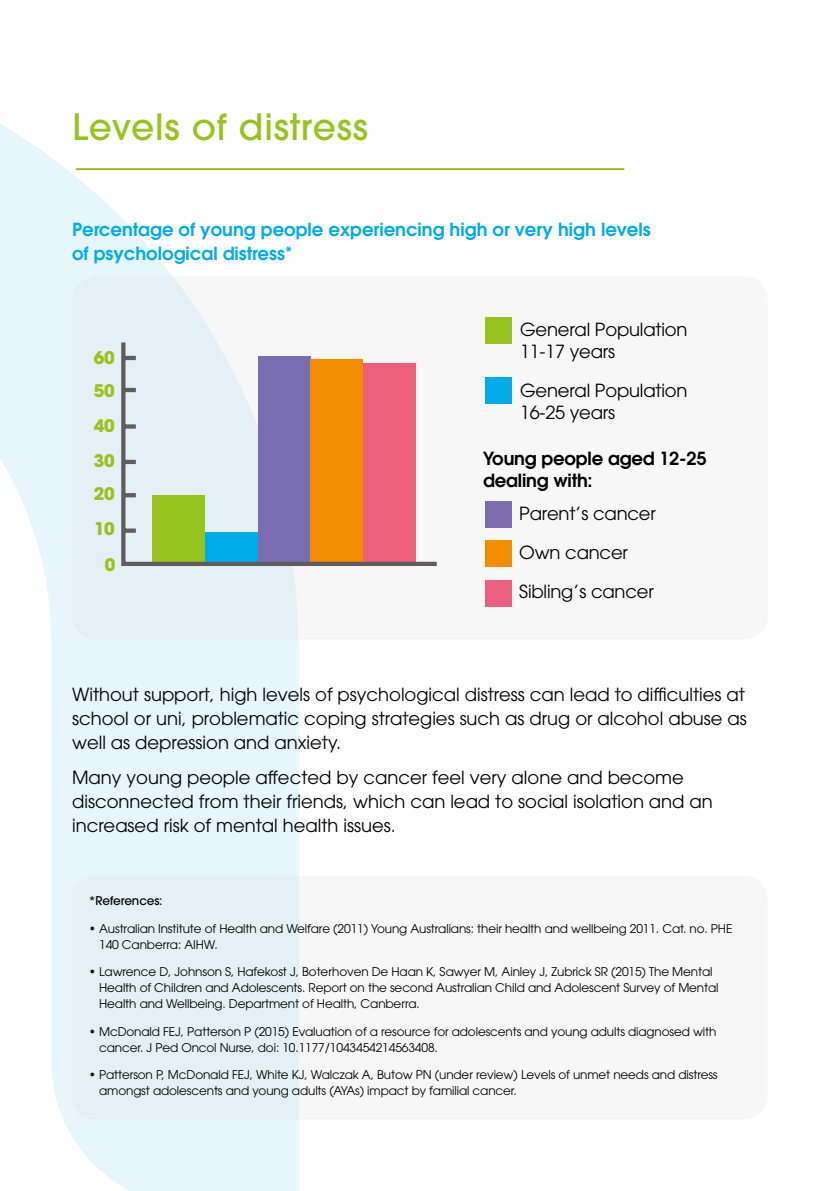
<style>
.page{position:relative;width:840px;height:1191px;background:#fff}
.page>*{position:absolute;margin:0;border:0;box-sizing:border-box;transform-origin:0 0}
.t1{font:500 36px "ITC Avant Garde Pro";letter-spacing:.02em;color:#98c21d}
.t2{font:700 19.2px "Avant Garde Gothic Itc T";color:#98c21d}
.t3{font:18px/24px "ITC Avant Garde Pro";color:#000}
.t4{font:600 18px/24px "ITC Avant Garde Pro";color:#00ace9}
.t5{font:600 18px/22px "ITC Avant Garde Pro";letter-spacing:-.01em;color:#000}
.t6{font:12px/16px "ITC Avant Garde Pro";letter-spacing:-.01em;color:#000}
.t7{font:500 12px "ITC Avant Garde Pro";letter-spacing:-.01em;color:#000}
</style>
<div class="page">
<svg style="left:0;top:124px;width:299px;height:1067px;fill:#e6f6fc"></svg>
<div style="left:72px;top:875px;width:695px;height:244px;background:linear-gradient(to right,#e3f0f5,#fef9f8);border-radius:24px"></div>
<hr style="left:76px;top:168px;width:548px;height:2px;background:#98c21d">
<div style="left:72px;top:276px;width:695px;height:363px;background:linear-gradient(to right,#e7f1f5,#fdf9f7);border-radius:24px"></div>
<svg style="left:119px;top:338px;width:322px;height:230px;background:#ccb2a7"></svg>
<div style="left:484px;top:317px;width:27px;height:26px;background:#98c21d"></div>
<div style="left:484px;top:377px;width:27px;height:27px;background:#00ace9"></div>
<div style="left:484px;top:501px;width:27px;height:26px;background:#7d6bae"></div>
<div style="left:484px;top:540px;width:27px;height:26px;background:#f28d00"></div>
<div style="left:484px;top:579px;width:27px;height:27px;background:#ec5f7e"></div>
<svg style="left:0;top:797px;width:1px;height:394px"></svg>
<h1 class="t1" style="left:72px;top:104px;width:297px">Levels of distress</h1>
<h3 class="t4" style="left:72px;top:217px;width:580px">Percentage of young people experiencing high or very high levels of psychological distress*</h3>
<h2 class="t2" style="left:94px;top:346px;width:23px">60</h2>
<h2 class="t2" style="left:94px;top:379px;width:23px">50</h2>
<h2 class="t2" style="left:94px;top:414px;width:23px">40</h2>
<h2 class="t2" style="left:94px;top:449px;width:23px">30</h2>
<h2 class="t2" style="left:94px;top:482px;width:23px">20</h2>
<h2 class="t2" style="left:94px;top:517px;width:22px">10</h2>
<h2 class="t2" style="left:105px;top:552px;width:12px">0</h2>
<h3 class="t3" style="left:519px;top:319px;width:169px;line-height:22px">General Population<br>11-17 years</h3>
<h3 class="t3" style="left:519px;top:380px;width:169px;line-height:22px">General Population<br>16-25 years</h3>
<h3 class="t5" style="left:483px;top:447px;width:225px">Young people aged 12-25 dealing with:</h3>
<h3 class="t3" style="left:519px;top:493px;width:138px;line-height:39px">Parent’s cancer<br>Own cancer<br>Sibling’s cancer</h3>
<h3 class="t3" style="left:72px;top:682px;width:676px;text-align:justify">Without support, high levels of psychological distress can lead to difficulties at school or uni, problematic coping strategies such as drug or alcohol abuse as well as depression and anxiety.</h3>
<h3 class="t3" style="left:72px;top:765px;width:642px">Many young people affected by cancer feel very alone and become disconnected from their friends, which can lead to social isolation and an increased risk of mental health issues.</h3>
<p class="t7" style="left:89px;top:893px;width:75px">*References:</p>
<p class="t6" style="left:99px;top:920px;width:634px;text-indent:-10px">• Australian Institute of Health and Welfare (2011) Young Australians: their health and wellbeing 2011. Cat. no. PHE<br>140 Canberra: AIHW.</p>
<p class="t6" style="left:99px;top:963px;width:620px;text-indent:-10px">• Lawrence D, Johnson S, Hafekost J, Boterhoven De Haan K, Sawyer M, Ainley J, Zubrick SR (2015) The Mental<br>Health of Children and Adolescents. Report on the second Australian Child and Adolescent Survey of Mental<br>Health and Wellbeing. Department of Health, Canberra.</p>
<p class="t6" style="left:99px;top:1023px;width:618px;text-indent:-10px">• McDonald FEJ, Patterson P (2015) Evaluation of a resource for adolescents and young adults diagnosed with cancer. J Ped Oncol Nurse, doi: 10.1177/1043454214563408.</p>
<p class="t6" style="left:99px;top:1066px;width:619px;text-indent:-10px">• Patterson P, McDonald FEJ, White KJ, Walczak A, Butow PN (under review) Levels of unmet needs and distress amongst adolescents and young adults (AYAs) impact by familial cancer.</p>
</div>
